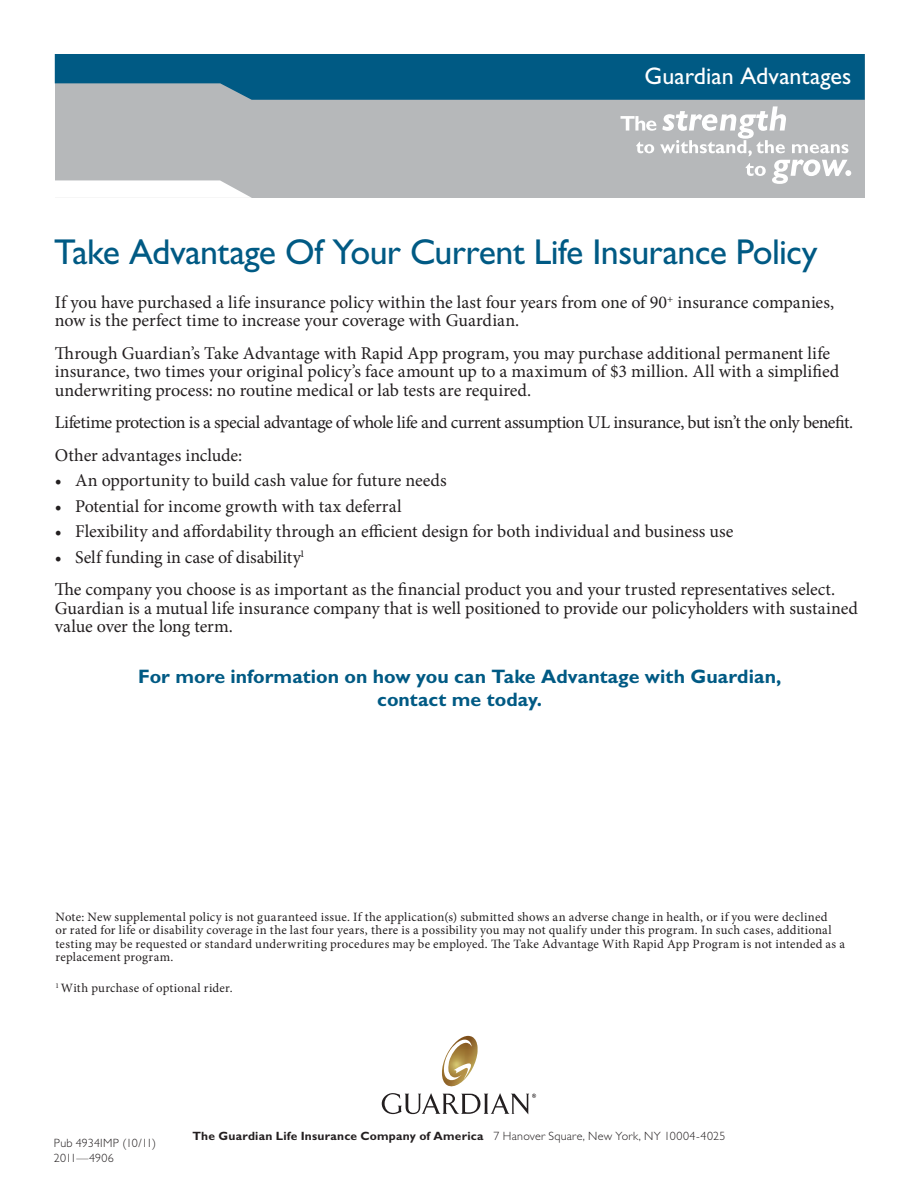
<style>
.page{position:relative;width:918px;height:1188px;background:#fff}
.page>*{position:absolute;margin:0;border:0;box-sizing:border-box;transform-origin:0 0}
.t1{font:36px "Gill Sans";letter-spacing:-.02em;color:#005a84}
.t2{font:24px "Gill Sans";color:#fff}
.t3{font:700 19.5px/23.4px "Gill Sans";color:#005a84;text-align:center}
.t4{font:18px/18.8px "Minion Pro";letter-spacing:-.005em;color:#231f20}
.t5{font:18px/32.2px "Minion Pro";letter-spacing:-.025em;color:#231f20}
.t6{font:12.75px/13.5px "Minion Pro";letter-spacing:.02em;color:#231f20}
.t7{font:700 12px "Gill Sans";letter-spacing:.02em;color:#231f20}
.t8{font:300 12px/14.4px "Gill Sans";letter-spacing:.015em;color:#231f20}
.s1{font-weight:300}
</style>
<div class="page">
<div style="left:55px;top:54px;width:810px;height:143px;background:#b6b8ba"></div>
<svg style="left:55px;top:54px;width:810px;height:46px"></svg>
<svg style="left:55px;top:180px;width:197px;height:18px"></svg>
<svg style="left:621px;top:106px;width:230px;height:78px"></svg>
<img style="left:443px;top:1036px;width:35px;height:50px">
<svg style="left:442px;top:1039px;width:30px;height:41px"></svg>
<svg style="left:382px;top:1093px;width:154px;height:21px"></svg>
<h2 class="t2" style="left:645px;top:62px;width:208px">Guardian Advantages</h2>
<h1 class="t1" style="left:54px;top:231px;width:765px">Take Advantage Of Your Current Life Insurance Policy</h1>
<p class="t4" style="left:55px;top:293px;width:781px">If you have purchased a life insurance policy within the last four years from one of 90<sup>+</sup> insurance companies, now is the perfect time to increase your coverage with Guardian.</p>
<p class="t4" style="left:55px;top:344px;width:786px">Through Guardian’s Take Advantage with Rapid App program, you may purchase additional permanent life insurance, two times your original policy’s face amount up to a maximum of $3 million. All with a simplified underwriting process: no routine medical or lab tests are required.</p>
<p class="t5" style="left:55px;top:407px;width:800px">Lifetime protection is a special advantage of whole life and current assumption UL insurance, but isn’t the only benefit.<br>Other advantages include:</p>
<p class="t4" style="left:55px;top:471px;width:393px">• An opportunity to build cash value for future needs</p>
<p class="t4" style="left:55px;top:497px;width:348px">• Potential for income growth with tax deferral</p>
<p class="t4" style="left:55px;top:522px;width:680px">• Flexibility and affordability through an efficient design for both individual and business use</p>
<p class="t4" style="left:55px;top:541px;width:782px;line-height:32.2px">• Self funding in case of disability<sup>1<br></sup>The company you choose is as important as the financial product you and your trusted representatives select.</p>
<p class="t4" style="left:55px;top:599px;width:805px">Guardian is a mutual life insurance company that is well positioned to provide our policyholders with sustained value over the long term.</p>
<p class="t3" style="left:138px;top:664px;width:645px">For more information on how you can Take Advantage with Guardian, contact me today.</p>
<p class="t6" style="left:55px;top:910px;width:791px">Note: New supplemental policy is not guaranteed issue. If the application(s) submitted shows an adverse change in health, or if you were declined<br>or rated for life or disability coverage in the last four years, there is a possibility you may not qualify under this program. In such cases, additional testing may be requested or standard underwriting procedures may be employed. The Take Advantage With Rapid App Program is not intended as a replacement program.</p>
<p class="t6" style="left:55px;top:981px;width:179px"><sup>1</sup> With purchase of optional rider.</p>
<p class="t8" style="left:54px;top:1136px;width:104px">Pub 4934IMP (10/11)<br>2011—4906</p>
<p class="t7" style="left:193px;top:1129px;width:534px">The Guardian Life Insurance Company of America <span class="s1">7 Hanover Square, New York, NY 10004-4025</span></p>
</div>
